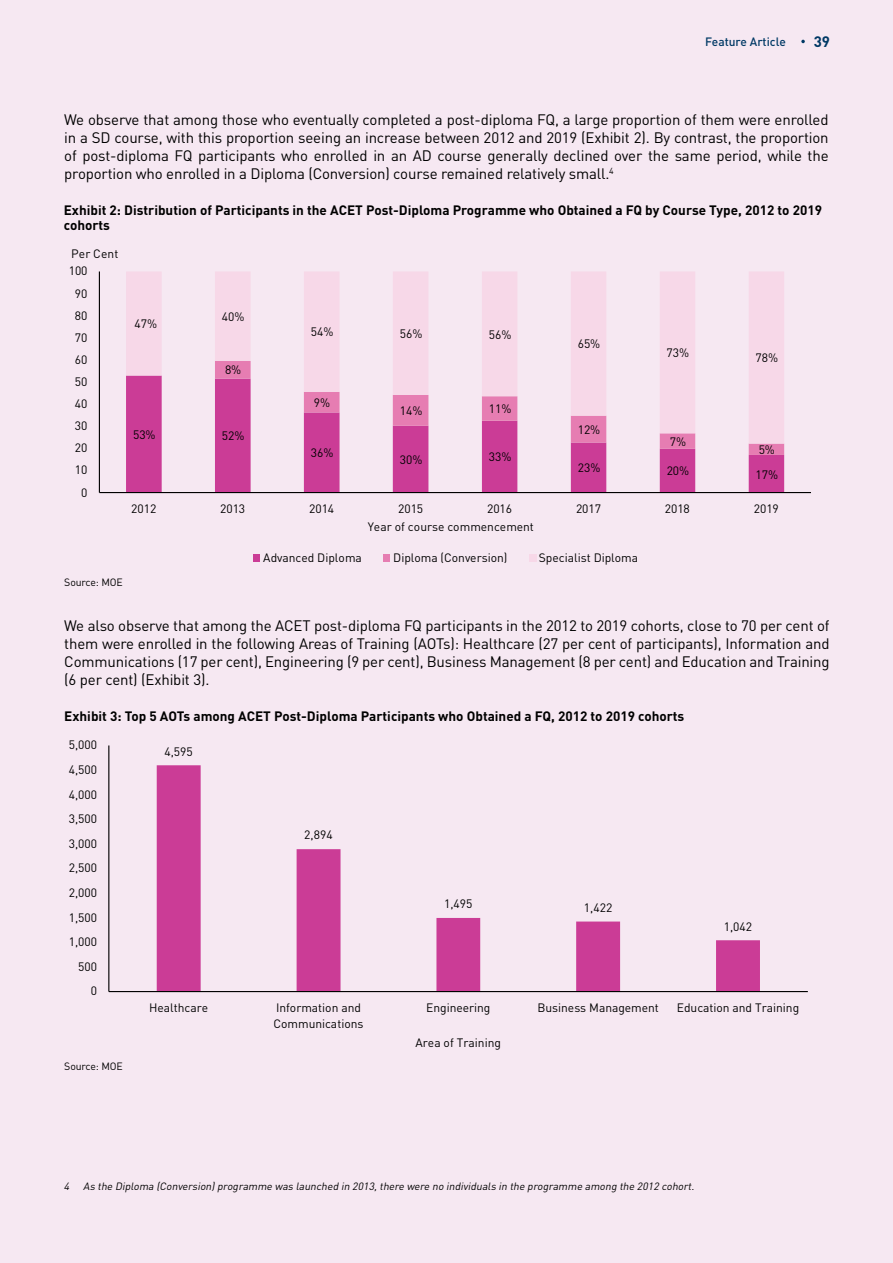
<style>
.page{position:relative;width:893px;height:1263px;background:#f6e8f2}
.page>*{position:absolute;margin:0;border:0;box-sizing:border-box;transform-origin:0 0}
.t1{font:15px/18px "DIN Pro";letter-spacing:-.01em;color:#000;text-align:justify}
.t2{font:700 15px "DIN Pro";color:#003965}
.t3{font:700 13.5px/15px "DIN Pro";color:#000}
.t4{font:12px/15.3px "DIN Pro";color:#000}
.t5{font:500 12px "DIN Pro";color:#003965}
.t6{font:italic 10.5px "DIN Pro";color:#000}
.t7{font:10.5px "DIN Pro";letter-spacing:-.01em;color:#000}
</style>
<div class="page">
<svg style="left:126px;top:444px;width:658px;height:48px"></svg>
<svg style="left:215px;top:444px;width:569px;height:11px"></svg>
<svg style="left:126px;top:272px;width:658px;height:172px"></svg>
<hr style="left:99px;top:271px;width:1px;height:221px;background:#000">
<hr style="left:99px;top:492px;width:712px;height:1px;background:#000">
<div style="left:253px;top:554px;width:7px;height:7px;background:#cb3c96"></div>
<div style="left:383px;top:554px;width:7px;height:7px;background:#e67db2"></div>
<div style="left:529px;top:554px;width:7px;height:7px;background:#f7d8e8"></div>
<svg style="left:157px;top:765px;width:603px;height:226px"></svg>
<hr style="left:108px;top:745px;width:1px;height:246px;background:#000">
<hr style="left:109px;top:991px;width:699px;height:1px;background:#000">
<svg style="left:801px;top:40px;width:4px;height:3px"></svg>
<p class="t5" style="left:705px;top:32px;width:82px">Feature Article</p>
<p class="t2" style="left:814px;top:29px;width:18px">39</p>
<p class="t1" style="left:64px;top:109px;width:766px">We observe that among those who eventually completed a post-diploma FQ, a large proportion of them were enrolled in a SD course, with this proportion seeing an increase between 2012 and 2019 (Exhibit 2). By contrast, the proportion of post-diploma FQ participants who enrolled in an AD course generally declined over the same period, while the proportion who enrolled in a Diploma (Conversion) course remained relatively small.<sup>4</sup></p>
<p class="t3" style="left:64px;top:201px;width:760px">Exhibit 2: Distribution of Participants in the ACET Post-Diploma Programme who Obtained a FQ by Course Type, 2012 to 2019 cohorts</p>
<p class="t4" style="left:71px;top:245px;width:49px">Per Cent</p>
<p class="t4" style="left:69px;top:263px;width:20px">100</p>
<p class="t4" style="left:75px;top:285px;width:14px">90</p>
<p class="t4" style="left:75px;top:307px;width:14px">80</p>
<p class="t4" style="left:75px;top:329px;width:14px">70</p>
<p class="t4" style="left:75px;top:351px;width:14px">60</p>
<p class="t4" style="left:135px;top:316px;width:24px">47%</p>
<p class="t4" style="left:222px;top:308px;width:24px">40%</p>
<p class="t4" style="left:225px;top:362px;width:18px">8%</p>
<p class="t4" style="left:311px;top:324px;width:24px">54%</p>
<p class="t4" style="left:400px;top:325px;width:24px">56%</p>
<p class="t4" style="left:489px;top:326px;width:24px">56%</p>
<p class="t4" style="left:578px;top:336px;width:24px">65%</p>
<p class="t4" style="left:667px;top:345px;width:24px">73%</p>
<p class="t4" style="left:756px;top:350px;width:24px">78%</p>
<p class="t4" style="left:75px;top:373px;width:14px">50</p>
<p class="t4" style="left:75px;top:396px;width:14px">40</p>
<p class="t4" style="left:314px;top:394px;width:18px">9%</p>
<p class="t4" style="left:400px;top:403px;width:24px">14%</p>
<p class="t4" style="left:489px;top:401px;width:24px">11%</p>
<p class="t4" style="left:75px;top:418px;width:14px">30</p>
<p class="t4" style="left:75px;top:440px;width:14px">20</p>
<p class="t4" style="left:75px;top:462px;width:14px">10</p>
<p class="t4" style="left:133px;top:426px;width:24px">53%</p>
<p class="t4" style="left:222px;top:428px;width:24px">52%</p>
<p class="t4" style="left:311px;top:445px;width:24px">36%</p>
<p class="t4" style="left:400px;top:451px;width:24px">30%</p>
<p class="t4" style="left:489px;top:449px;width:24px">33%</p>
<p class="t4" style="left:578px;top:421px;width:24px">12%</p>
<p class="t4" style="left:670px;top:433px;width:18px">7%</p>
<p class="t4" style="left:759px;top:441px;width:18px">5%</p>
<p class="t4" style="left:578px;top:460px;width:24px">23%</p>
<p class="t4" style="left:667px;top:463px;width:24px">20%</p>
<p class="t4" style="left:756px;top:466px;width:24px">17%</p>
<p class="t4" style="left:81px;top:484px;width:8px">0</p>
<p class="t4" style="left:131px;top:501px;width:27px">2012</p>
<p class="t4" style="left:220px;top:501px;width:27px">2013</p>
<p class="t4" style="left:309px;top:501px;width:27px">2014</p>
<p class="t4" style="left:398px;top:501px;width:27px">2015</p>
<p class="t4" style="left:487px;top:501px;width:27px">2016</p>
<p class="t4" style="left:576px;top:501px;width:27px">2017</p>
<p class="t4" style="left:665px;top:501px;width:27px">2018</p>
<p class="t4" style="left:754px;top:501px;width:27px">2019</p>
<p class="t4" style="left:263px;top:549px;width:100px">Advanced Diploma</p>
<p class="t4" style="left:393px;top:549px;width:116px">Diploma (Conversion)</p>
<p class="t4" style="left:539px;top:549px;width:101px">Specialist Diploma</p>
<p class="t4" style="left:368px;top:518px;width:168px">Year of course commencement</p>
<p class="t7" style="left:64px;top:573px;width:60px">Source: MOE</p>
<p class="t1" style="left:64px;top:615px;width:767px">We also observe that among the ACET post-diploma FQ participants in the 2012 to 2019 cohorts, close to 70 per cent of them were enrolled in the following Areas of Training (AOTs): Healthcare (27 per cent of participants), Information and Communications (17 per cent), Engineering (9 per cent), Business Management (8 per cent) and Education and Training (6 per cent) (Exhibit 3).</p>
<p class="t3" style="left:64px;top:707px;width:622px">Exhibit 3: Top 5 AOTs among ACET Post-Diploma Participants who Obtained a FQ, 2012 to 2019 cohorts</p>
<p class="t4" style="left:164px;top:743px;width:30px">4,595</p>
<p class="t4" style="left:69px;top:737px;width:30px">5,000</p>
<p class="t4" style="left:69px;top:761px;width:30px">4,500</p>
<p class="t4" style="left:69px;top:786px;width:30px">4,000</p>
<p class="t4" style="left:69px;top:811px;width:30px">3,500</p>
<p class="t4" style="left:69px;top:835px;width:30px">3,000</p>
<p class="t4" style="left:69px;top:860px;width:30px">2,500</p>
<p class="t4" style="left:69px;top:884px;width:30px">2,000</p>
<p class="t4" style="left:69px;top:909px;width:30px">1,500</p>
<p class="t4" style="left:69px;top:934px;width:30px">1,000</p>
<p class="t4" style="left:78px;top:958px;width:20px">500</p>
<p class="t4" style="left:91px;top:983px;width:8px">0</p>
<p class="t7" style="left:64px;top:1058px;width:60px">Source: MOE</p>
<p class="t4" style="left:304px;top:827px;width:30px">2,894</p>
<p class="t4" style="left:444px;top:896px;width:30px">1,495</p>
<p class="t4" style="left:584px;top:899px;width:30px">1,422</p>
<p class="t4" style="left:724px;top:918px;width:30px">1,042</p>
<p class="t4" style="left:149px;top:1000px;width:60px">Healthcare</p>
<p class="t4" style="left:274px;top:1000px;width:91px">Information and<br>Communications</p>
<p class="t4" style="left:426px;top:1000px;width:66px">Engineering</p>
<p class="t4" style="left:537px;top:1000px;width:123px">Business Management</p>
<p class="t4" style="left:677px;top:1000px;width:124px">Education and Training</p>
<p class="t4" style="left:416px;top:1035px;width:87px">Area of Training</p>
<p class="t6" style="left:64px;top:1178px;width:634px">4 As the Diploma (Conversion)programme was launched in 2013,there were no individuals in the programme among the 2012 cohort.</p>
</div>
